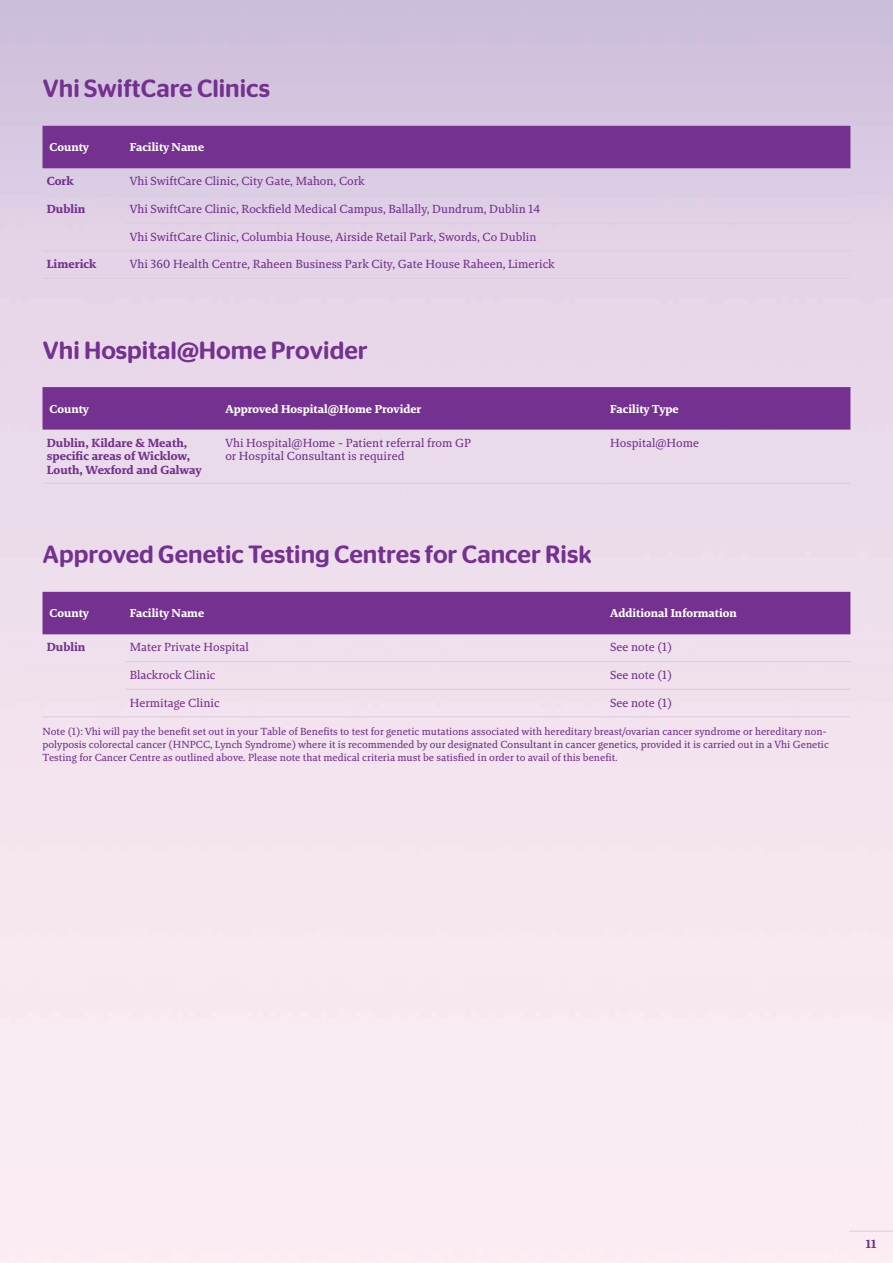
<style>
.page{position:relative;width:893px;height:1263px;background:#fff}
.page>*{position:absolute;margin:0;border:0;box-sizing:border-box;transform-origin:0 0}
.t1{font:500 24.9px "Stag Sans Round";color:#74318f}
.t2{font:12px/13.5px "Brando Text LF";color:#74318f}
.t3{font:12px/13.5px "Brando Bold LF";color:#74318f}
.t4{font:11.7px "Brando Bold LF";color:#fff}
.t5{font:10.5px/12.6px "Brando Text LF";color:#74318f}
</style>
<div class="page">
<hr style="left:849px;top:1231px;width:44px;height:1px;background:#d9cbe2">
<div style="left:43px;top:126px;width:807px;height:42px;background:#74318f"></div>
<hr style="left:43px;top:195px;width:82px;height:1px;background:#d9cbe2">
<hr style="left:43px;top:250px;width:82px;height:1px;background:#d9cbe2">
<hr style="left:43px;top:278px;width:82px;height:1px;background:#d9cbe2">
<hr style="left:125px;top:195px;width:725px;height:1px;background:#d9cbe2">
<hr style="left:125px;top:223px;width:725px;height:1px;background:#d9cbe2">
<hr style="left:125px;top:250px;width:725px;height:1px;background:#d9cbe2">
<hr style="left:125px;top:278px;width:725px;height:1px;background:#d9cbe2">
<div style="left:43px;top:387px;width:807px;height:43px;background:#74318f"></div>
<hr style="left:43px;top:483px;width:178px;height:1px;background:#d9cbe2">
<hr style="left:221px;top:483px;width:385px;height:1px;background:#d9cbe2">
<hr style="left:606px;top:483px;width:244px;height:1px;background:#d9cbe2">
<div style="left:43px;top:592px;width:807px;height:42px;background:#74318f"></div>
<hr style="left:125px;top:661px;width:481px;height:1px;background:#d9cbe2">
<hr style="left:606px;top:661px;width:244px;height:1px;background:#d9cbe2">
<hr style="left:43px;top:716px;width:82px;height:1px;background:#d9cbe2">
<hr style="left:125px;top:689px;width:481px;height:1px;background:#d9cbe2">
<hr style="left:125px;top:716px;width:481px;height:1px;background:#d9cbe2">
<hr style="left:606px;top:689px;width:244px;height:1px;background:#d9cbe2">
<hr style="left:606px;top:716px;width:244px;height:1px;background:#d9cbe2">
<h1 class="t1" style="left:43px;top:74px;width:229px">Vhi SwiftCare Clinics</h1>
<p class="t4" style="left:50px;top:140px;width:41px">County</p>
<p class="t4" style="left:130px;top:140px;width:76px">Facility Name</p>
<p class="t3" style="left:47px;top:174px;width:29px">Cork</p>
<p class="t2" style="left:130px;top:174px;width:237px">Vhi SwiftCare Clinic, City Gate, Mahon, Cork</p>
<p class="t3" style="left:47px;top:202px;width:40px">Dublin</p>
<p class="t2" style="left:130px;top:202px;width:412px">Vhi SwiftCare Clinic, Rockfield Medical Campus, Ballally, Dundrum, Dublin 14</p>
<p class="t2" style="left:130px;top:230px;width:408px">Vhi SwiftCare Clinic, Columbia House, Airside Retail Park, Swords, Co Dublin</p>
<p class="t3" style="left:47px;top:257px;width:51px">Limerick</p>
<p class="t2" style="left:130px;top:257px;width:427px">Vhi 360 Health Centre, Raheen Business Park City, Gate House Raheen, Limerick</p>
<h1 class="t1" style="left:43px;top:336px;width:327px">Vhi Hospital@Home Provider</h1>
<p class="t4" style="left:50px;top:401px;width:41px">County</p>
<p class="t4" style="left:225px;top:401px;width:198px">Approved Hospital@Home Provider</p>
<p class="t4" style="left:610px;top:401px;width:70px">Facility Type</p>
<p class="t3" style="left:47px;top:436px;width:157px">Dublin, Kildare &amp; Meath, specific areas of Wicklow,<br>Louth, Wexford and Galway</p>
<p class="t2" style="left:225px;top:436px;width:248px">Vhi Hospital@Home - Patient referral from GP or Hospital Consultant is required</p>
<p class="t2" style="left:610px;top:436px;width:91px">Hospital@Home</p>
<h1 class="t1" style="left:43px;top:540px;width:551px">Approved Genetic Testing Centres for Cancer Risk</h1>
<p class="t4" style="left:50px;top:606px;width:41px">County</p>
<p class="t4" style="left:130px;top:606px;width:76px">Facility Name</p>
<p class="t4" style="left:610px;top:606px;width:128px">Additional Information</p>
<p class="t3" style="left:47px;top:640px;width:40px">Dublin</p>
<p class="t2" style="left:130px;top:640px;width:121px">Mater Private Hospital</p>
<p class="t2" style="left:610px;top:640px;width:63px">See note (1)</p>
<p class="t2" style="left:130px;top:668px;width:87px">Blackrock Clinic</p>
<p class="t2" style="left:610px;top:668px;width:63px">See note (1)</p>
<p class="t2" style="left:130px;top:696px;width:91px">Hermitage Clinic</p>
<p class="t2" style="left:610px;top:696px;width:63px">See note (1)</p>
<p class="t5" style="left:43px;top:725px;width:788px">Note (1): Vhi will pay the benefit set out in your Table of Benefits to test for genetic mutations associated with hereditary breast/ovarian cancer syndrome or hereditary non&shy;polyposis colorectal cancer (HNPCC, Lynch Syndrome) where it is recommended by our designated Consultant in cancer genetics, provided it is carried out in a Vhi Genetic<br>Testing for Cancer Centre as outlined above. Please note that medical criteria must be satisfied in order to avail of this benefit.</p>
<p class="t3" style="left:866px;top:1236px;width:12px">11</p>
</div>
